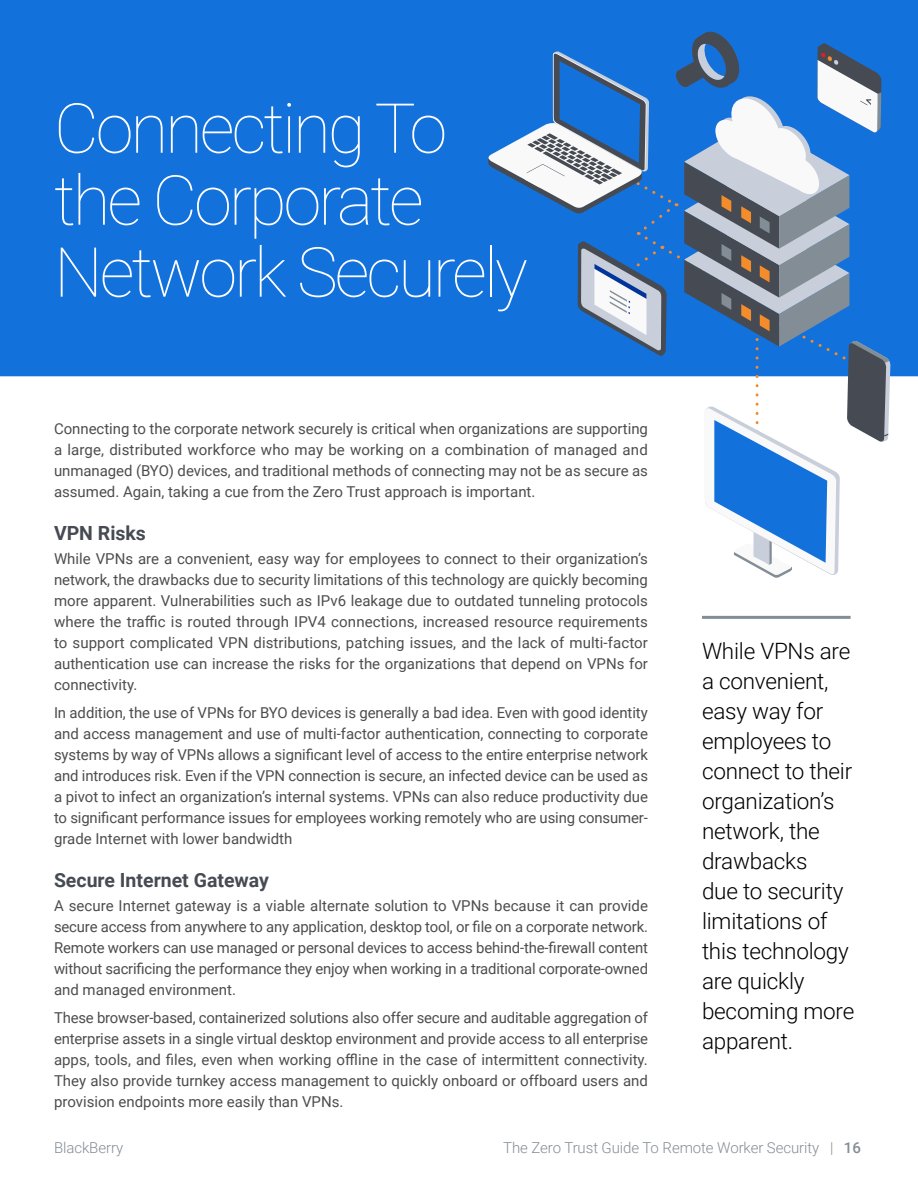
<style>
.page{position:relative;width:918px;height:1188px;background:#fff}
.page>*{position:absolute;margin:0;border:0;box-sizing:border-box;transform-origin:0 0}
.t1{font:100 69px/72px "Roboto";letter-spacing:-.045em;color:#fff}
.t2{font:300 22.5px/30px "Roboto";letter-spacing:-.01em;color:#000}
.t3{font:700 19.5px "Roboto";color:#464b53}
.t4{font:15px/21px "Roboto";color:#4d4d4f;text-align:justify}
.t5{font:300 15px "Roboto";letter-spacing:-.005em;color:#838d96}
.s1{font-weight:500}
</style>
<div class="page">
<div style="left:0;top:0;width:918px;height:376px;background:#1371dc"></div>
<hr style="left:702px;top:616px;width:149px;height:3px;background:#838d96">
<svg style="left:487px;top:29px;width:404px;height:549px"></svg>
<h1 class="t1" style="left:54px;top:90px;width:475px">Connecting To the Corporate<br>Network Securely</h1>
<p class="t4" style="left:54px;top:418px;width:596px">Connecting to the corporate network securely is critical when organizations are supporting a large, distributed workforce who may be working on a combination of managed and unmanaged (BYO) devices, and traditional methods of connecting may not be as secure as assumed. Again, taking a cue from the Zero Trust approach is important.</p>
<h3 class="t3" style="left:54px;top:519px;width:94px">VPN Risks</h3>
<p class="t4" style="left:54px;top:548px;width:596px">While VPNs are a convenient, easy way for employees to connect to their organization’s network, the drawbacks due to security limitations of this technology are quickly becoming more apparent. Vulnerabilities such as IPv6 leakage due to outdated tunneling protocols where the traffic is routed through IPV4 connections, increased resource requirements to support complicated VPN distributions, patching issues, and the lack of multi-factor authentication use can increase the risks for the organizations that depend on VPNs for connectivity.</p>
<p class="t4" style="left:54px;top:702px;width:596px">In addition, the use of VPNs for BYO devices is generally a bad idea. Even with good identity and access management and use of multi-factor authentication, connecting to corporate systems by way of VPNs allows a significant level of access to the entire enterprise network and introduces risk. Even if the VPN connection is secure, an infected device can be used as a pivot to infect an organization’s internal systems. VPNs can also reduce productivity due to significant performance issues for employees working remotely who are using consumer&shy;grade Internet with lower bandwidth</p>
<h3 class="t3" style="left:54px;top:866px;width:216px">Secure Internet Gateway</h3>
<p class="t4" style="left:54px;top:895px;width:596px">A secure Internet gateway is a viable alternate solution to VPNs because it can provide secure access from anywhere to any application, desktop tool, or file on a corporate network.<br>Remote workers can use managed or personal devices to access behind-the-firewall content without sacrificing the performance they enjoy when working in a traditional corporate-owned and managed environment.</p>
<p class="t4" style="left:54px;top:1007px;width:596px">These browser-based, containerized solutions also offer secure and auditable aggregation of enterprise assets in a single virtual desktop environment and provide access to all enterprise apps, tools, and files, even when working offline in the case of intermittent connectivity.<br>They also provide turnkey access management to quickly onboard or offboard users and provision endpoints more easily than VPNs.</p>
<h2 class="t2" style="left:702px;top:636px;width:154px">While VPNs are a convenient, easy way for employees to connect to their organization’s network, the drawbacks<br>due to security limitations of this technology are quickly becoming more apparent.</h2>
<p class="t5" style="left:54px;top:1137px;width:71px">BlackBerry</p>
<p class="t5" style="left:503px;top:1137px;width:359px">The Zero Trust Guide To Remote Worker Security | <span class="s1">16</span></p>
</div>
